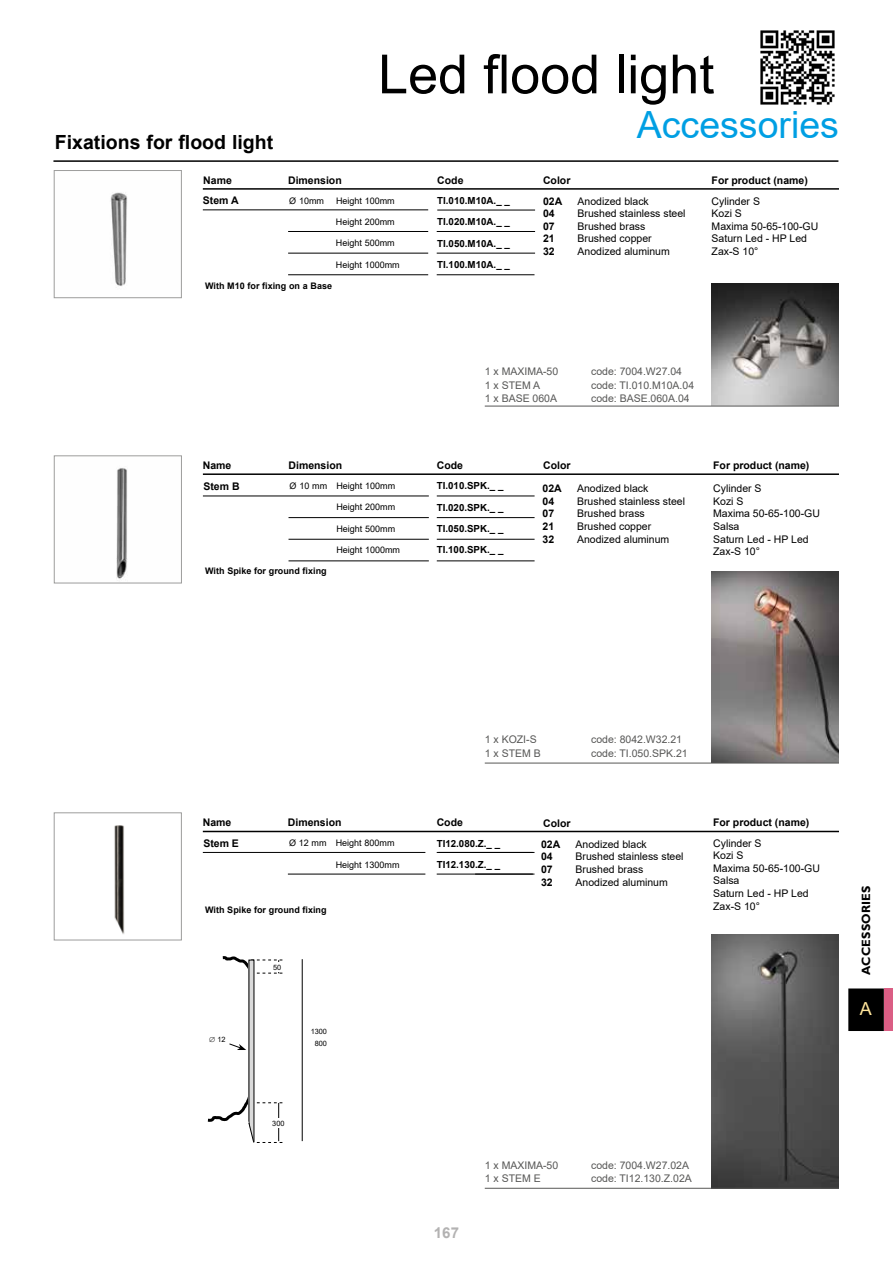
<style>
.page{position:relative;width:893px;height:1263px;background:#fff}
.page>*{position:absolute;margin:0;border:0;box-sizing:border-box;transform-origin:0 0}
.t1{font:54px "Arial";color:#000}
.t2{font:37.5px "Arial";color:#009fe3}
.t3{font:700 19.5px "Arial";color:#000}
.t4{font:18px "Arial";color:#ffe59b}
.t5{font:700 15px "Arial";color:#b3b2b2}
.t6{font:700 12px "Gill Sans";letter-spacing:.02em;color:#000}
.t7{font:10.5px/12.6px "Arial";color:#000}
.t8{font:10.5px "Arial";color:#575756}
.t9{font:700 10.5px "Arial";color:#000}
.t10{font:700 9.75px "Arial";color:#000}
.t11{font:9px "Arial";color:#000}
.t12{font:700 9px "Arial";color:#000}
.t13{font:7.35px/12px "Arial";color:#000;text-align:center}
</style>
<div class="page">
<div style="left:852px;top:992px;width:28px;height:35px;background:#000"></div>
<div style="left:848px;top:988px;width:36px;height:43px;border:8px solid #000"></div>
<div style="left:884px;top:988px;width:9px;height:43px;background:#da5e84"></div>
<img style="left:110px;top:192px;width:17px;height:94px">
<div style="left:54px;top:170px;width:128px;height:128px;border:1px solid #9d9d9c"></div>
<hr style="left:203px;top:188px;width:636px;height:2px;background:#000">
<hr style="left:203px;top:210px;width:225px;height:1px;background:#000">
<hr style="left:437px;top:210px;width:98px;height:1px;background:#000">
<hr style="left:288px;top:231px;width:140px;height:1px;background:#000">
<hr style="left:437px;top:231px;width:98px;height:1px;background:#000">
<hr style="left:288px;top:253px;width:140px;height:1px;background:#000">
<hr style="left:437px;top:253px;width:98px;height:1px;background:#000">
<hr style="left:288px;top:274px;width:140px;height:1px;background:#000">
<hr style="left:437px;top:274px;width:97px;height:1px;background:#000">
<img style="left:711px;top:284px;width:128px;height:122px">
<hr style="left:485px;top:406px;width:354px;height:1px;background:#575756">
<hr style="left:203px;top:496px;width:226px;height:1px;background:#000">
<hr style="left:437px;top:496px;width:98px;height:1px;background:#000">
<hr style="left:289px;top:517px;width:140px;height:1px;background:#000">
<hr style="left:437px;top:517px;width:98px;height:1px;background:#000">
<hr style="left:289px;top:539px;width:140px;height:1px;background:#000">
<hr style="left:437px;top:539px;width:98px;height:1px;background:#000">
<hr style="left:289px;top:561px;width:140px;height:1px;background:#000">
<hr style="left:437px;top:561px;width:98px;height:1px;background:#000">
<hr style="left:203px;top:473px;width:636px;height:2px;background:#000">
<img style="left:116px;top:468px;width:12px;height:111px">
<div style="left:54px;top:456px;width:128px;height:127px;border:1px solid #9d9d9c"></div>
<img style="left:711px;top:571px;width:128px;height:192px">
<hr style="left:485px;top:763px;width:354px;height:1px;background:#575756">
<svg style="left:229px;top:1043px;width:17px;height:7px"></svg>
<hr style="left:302px;top:959px;width:1px;height:182px;background:#000">
<svg style="left:222px;top:956px;width:60px;height:18px"></svg>
<div style="left:249px;top:960px;width:5px;height:182px;background:#dadada"></div>
<svg style="left:207px;top:1090px;width:75px;height:53px"></svg>
<img style="left:114px;top:825px;width:11px;height:109px">
<div style="left:54px;top:813px;width:128px;height:127px;border:1px solid #9d9d9c"></div>
<hr style="left:203px;top:831px;width:636px;height:1px;background:#000">
<hr style="left:203px;top:852px;width:222px;height:1px;background:#000">
<hr style="left:438px;top:852px;width:96px;height:1px;background:#000">
<hr style="left:437px;top:852px;width:96px;height:1px;background:#000">
<hr style="left:288px;top:874px;width:137px;height:1px;background:#000">
<hr style="left:475px;top:874px;width:59px;height:1px;background:#000">
<hr style="left:437px;top:874px;width:96px;height:1px;background:#000">
<img style="left:711px;top:934px;width:128px;height:254px">
<hr style="left:485px;top:1188px;width:354px;height:1px;background:#575756">
<img style="left:760px;top:30px;width:75px;height:75px">
<hr style="left:53px;top:160px;width:785px;height:2px;background:#000">
<h3 class="t3" style="left:55px;top:128px;width:220px">Fixations for flood light</h3>
<h1 class="t1" style="left:378px;top:37px;width:338px">Led flood light</h1>
<h2 class="t2" style="left:637px;top:99px;width:204px">Accessories</h2>
<p class="t9" style="left:203px;top:173px;width:30px">Name</p>
<p class="t9" style="left:288px;top:173px;width:55px">Dimension</p>
<p class="t9" style="left:437px;top:173px;width:28px">Code</p>
<p class="t9" style="left:543px;top:173px;width:29px">Color</p>
<p class="t9" style="left:712px;top:173px;width:98px">For product (name)</p>
<p class="t9" style="left:203px;top:193px;width:37px">Stem A</p>
<p class="t11" style="left:289px;top:194px;width:36px">Ø 10mm</p>
<p class="t11" style="left:336px;top:194px;width:60px">Height 100mm</p>
<p class="t10" style="left:437px;top:194px;width:74px">TI.010.M10A._ _</p>
<p class="t11" style="left:336px;top:237px;width:60px">Height 500mm</p>
<p class="t10" style="left:437px;top:236px;width:74px">TI.050.M10A._ _</p>
<p class="t11" style="left:336px;top:216px;width:60px">Height 200mm</p>
<p class="t10" style="left:437px;top:215px;width:74px">TI.020.M10A._ _</p>
<p class="t11" style="left:336px;top:258px;width:65px">Height 1000mm</p>
<p class="t10" style="left:437px;top:258px;width:74px">TI.100.M10A._ _</p>
<p class="t12" style="left:205px;top:279px;width:129px">With M10 for fixing on a Base</p>
<p class="t9" style="left:543px;top:194px;width:21px">02A</p>
<p class="t7" style="left:578px;top:195px;width:73px">Anodized black</p>
<p class="t9" style="left:543px;top:206px;width:13px">04</p>
<p class="t7" style="left:578px;top:207px;width:109px">Brushed stainless steel</p>
<p class="t9" style="left:543px;top:219px;width:13px">07</p>
<p class="t7" style="left:578px;top:220px;width:69px">Brushed brass</p>
<p class="t9" style="left:543px;top:231px;width:13px">21</p>
<p class="t7" style="left:578px;top:232px;width:76px">Brushed copper</p>
<p class="t9" style="left:543px;top:244px;width:13px">32</p>
<p class="t7" style="left:578px;top:245px;width:94px">Anodized aluminum</p>
<p class="t7" style="left:712px;top:195px;width:108px">Cylinder S<br>Kozi S<br>Maxima 50-65-100-GU<br>Saturn Led - HP Led<br>Zax-S 10°</p>
<p class="t8" style="left:485px;top:365px;width:75px">1 x MAXIMA-50</p>
<p class="t8" style="left:591px;top:365px;width:93px">code: 7004.W27.04</p>
<p class="t8" style="left:485px;top:378px;width:57px">1 x STEM A</p>
<p class="t8" style="left:591px;top:378px;width:105px">code: TI.010.M10A.04</p>
<p class="t8" style="left:485px;top:392px;width:74px">1 x BASE 060A</p>
<p class="t8" style="left:591px;top:392px;width:100px">code: BASE.060A.04</p>
<p class="t9" style="left:203px;top:458px;width:30px">Name</p>
<p class="t9" style="left:289px;top:458px;width:55px">Dimension</p>
<p class="t9" style="left:437px;top:458px;width:28px">Code</p>
<p class="t9" style="left:543px;top:458px;width:29px">Color</p>
<p class="t9" style="left:713px;top:458px;width:98px">For product (name)</p>
<p class="t9" style="left:542px;top:481px;width:21px">02A</p>
<p class="t7" style="left:577px;top:482px;width:73px">Anodized black</p>
<p class="t9" style="left:542px;top:494px;width:13px">04</p>
<p class="t7" style="left:577px;top:495px;width:109px">Brushed stainless steel</p>
<p class="t9" style="left:542px;top:506px;width:13px">07</p>
<p class="t7" style="left:577px;top:507px;width:69px">Brushed brass</p>
<p class="t9" style="left:542px;top:519px;width:13px">21</p>
<p class="t7" style="left:577px;top:520px;width:76px">Brushed copper</p>
<p class="t9" style="left:542px;top:531px;width:13px">32</p>
<p class="t7" style="left:577px;top:532px;width:94px">Anodized aluminum</p>
<p class="t9" style="left:203px;top:479px;width:38px">Stem B</p>
<p class="t11" style="left:290px;top:480px;width:107px">Ø 10 mm Height 100mm</p>
<p class="t10" style="left:437px;top:479px;width:68px">TI.010.SPK._ _</p>
<p class="t11" style="left:336px;top:522px;width:60px">Height 500mm</p>
<p class="t10" style="left:437px;top:522px;width:68px">TI.050.SPK._ _</p>
<p class="t7" style="left:713px;top:482px;width:108px">Cylinder S<br>Kozi S<br>Maxima 50-65-100-GU<br>Salsa<br>Saturn Led - HP Led<br>Zax-S 10°</p>
<p class="t11" style="left:336px;top:501px;width:60px">Height 200mm</p>
<p class="t10" style="left:437px;top:500px;width:68px">TI.020.SPK._ _</p>
<p class="t11" style="left:336px;top:544px;width:65px">Height 1000mm</p>
<p class="t10" style="left:437px;top:543px;width:68px">TI.100.SPK._ _</p>
<p class="t12" style="left:205px;top:565px;width:123px">With Spike for ground fixing</p>
<p class="t8" style="left:485px;top:732px;width:53px">1 x KOZI-S</p>
<p class="t8" style="left:591px;top:732px;width:93px">code: 8042.W32.21</p>
<p class="t8" style="left:485px;top:746px;width:58px">1 x STEM B</p>
<p class="t8" style="left:591px;top:746px;width:98px">code: TI.050.SPK.21</p>
<p class="t9" style="left:203px;top:815px;width:30px">Name</p>
<p class="t9" style="left:288px;top:815px;width:55px">Dimension</p>
<p class="t9" style="left:437px;top:815px;width:28px">Code</p>
<p class="t9" style="left:713px;top:815px;width:98px">For product (name)</p>
<p class="t9" style="left:541px;top:837px;width:21px">02A</p>
<p class="t7" style="left:576px;top:838px;width:73px">Anodized black</p>
<p class="t9" style="left:541px;top:849px;width:13px">04</p>
<p class="t7" style="left:576px;top:850px;width:109px">Brushed stainless steel</p>
<p class="t9" style="left:541px;top:862px;width:13px">07</p>
<p class="t7" style="left:576px;top:863px;width:69px">Brushed brass</p>
<p class="t9" style="left:541px;top:874px;width:13px">32</p>
<p class="t7" style="left:576px;top:875px;width:94px">Anodized aluminum</p>
<p class="t9" style="left:543px;top:815px;width:29px">Color</p>
<p class="t7" style="left:713px;top:836px;width:108px">Cylinder S<br>Kozi S<br>Maxima 50-65-100-GU<br>Salsa<br>Saturn Led - HP Led<br>Zax-S 10°</p>
<p class="t9" style="left:203px;top:836px;width:37px">Stem E</p>
<p class="t11" style="left:289px;top:837px;width:107px">Ø 12 mm Height 800mm</p>
<p class="t10" style="left:437px;top:836px;width:65px">TI12.080.Z._ _</p>
<p class="t11" style="left:336px;top:858px;width:65px">Height 1300mm</p>
<p class="t10" style="left:437px;top:858px;width:65px">TI12.130.Z._ _</p>
<p class="t12" style="left:205px;top:903px;width:123px">With Spike for ground fixing</p>
<p class="t13" style="left:273px;top:961px;width:10px">50</p>
<p class="t13" style="left:209px;top:1033px;width:18px">∅ 12</p>
<p class="t13" style="left:311px;top:1025px;width:18px">1300<br>800</p>
<p class="t13" style="left:272px;top:1117px;width:14px">300</p>
<h3 class="t5" style="left:434px;top:1222px;width:27px">167</h3>
<p class="t8" style="left:485px;top:1158px;width:75px">1 x MAXIMA-50</p>
<p class="t8" style="left:591px;top:1158px;width:100px">code: 7004.W27.02A</p>
<p class="t8" style="left:485px;top:1171px;width:58px">1 x STEM E</p>
<p class="t8" style="left:591px;top:1171px;width:102px">code: TI12.130.Z.02A</p>
<p class="t6" style="left:859px;top:975px;width:91px;rotate:-90deg">ACCESSORIES</p>
<h3 class="t4" style="left:860px;top:997px;width:14px">A</h3>
</div>
